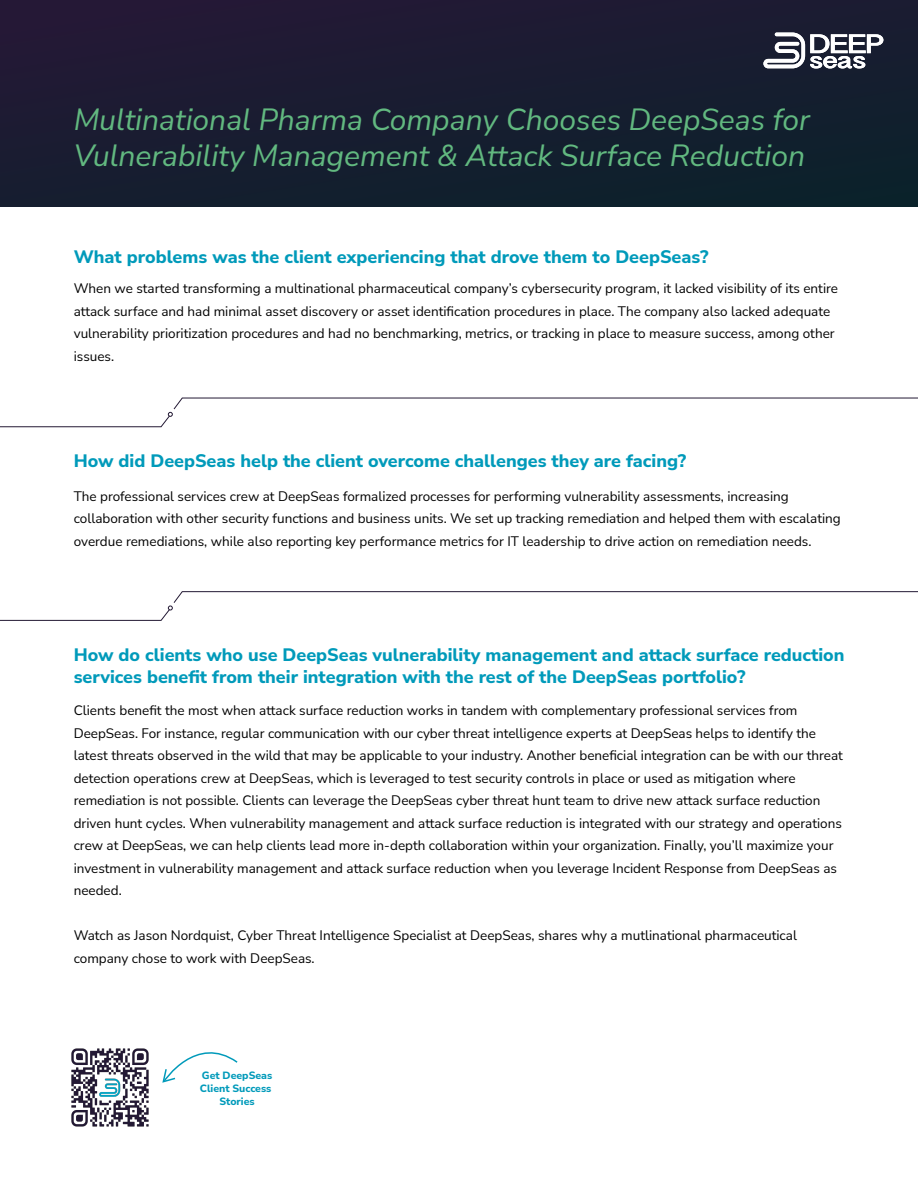
<style>
.page{position:relative;width:918px;height:1188px;background:#fff}
.page>*{position:absolute;margin:0;border:0;box-sizing:border-box;transform-origin:0 0}
.t1{font:italic 30px/36px "Nunito Sans";color:#62b980}
.t2{font:800 18px/21.6px "Nunito Sans";color:#009aba}
.t3{font:13.5px/22.5px "Nunito Sans";color:#000}
.t4{font:800 10.5px/12.6px "Nunito Sans";color:#009aba;text-align:center}
</style>
<div class="page">
<div style="left:0;top:0;width:918px;height:207px;background:#181d31"></div>
<svg style="left:763px;top:33px;width:120px;height:35px"></svg>
<svg style="left:0;top:397px;width:918px;height:31px"></svg>
<svg style="left:0;top:591px;width:918px;height:30px"></svg>
<img style="left:71px;top:1048px;width:78px;height:79px">
<svg style="left:162px;top:1052px;width:76px;height:31px"></svg>
<h1 class="t1" style="left:74px;top:101px;width:738px">Multinational Pharma Company Chooses DeepSeas for<br>Vulnerability Management &amp; Attack Surface Reduction</h1>
<h2 class="t2" style="left:74px;top:245px;width:636px">What problems was the client experiencing that drove them to DeepSeas?</h2>
<p class="t3" style="left:74px;top:277px;width:766px">When we started transforming a multinational pharmaceutical company’s cybersecurity program, it lacked visibility of its entire attack surface and had minimal asset discovery or asset identification procedures in place. The company also lacked adequate vulnerability prioritization procedures and had no benchmarking, metrics, or tracking in place to measure success, among other issues.</p>
<h2 class="t2" style="left:74px;top:450px;width:614px">How did DeepSeas help the client overcome challenges they are facing?</h2>
<p class="t3" style="left:74px;top:484px;width:769px">The professional services crew at DeepSeas formalized processes for performing vulnerability assessments, increasing collaboration with other security functions and business units. We set up tracking remediation and helped them with escalating overdue remediations, while also reporting key performance metrics for IT leadership to drive action on remediation needs.</p>
<h2 class="t2" style="left:74px;top:643px;width:772px">How do clients who use DeepSeas vulnerability management and attack surface reduction services benefit from their integration with the rest of the DeepSeas portfolio?</h2>
<p class="t3" style="left:74px;top:699px;width:771px">Clients benefit the most when attack surface reduction works in tandem with complementary professional services from DeepSeas. For instance, regular communication with our cyber threat intelligence experts at DeepSeas helps to identify the latest threats observed in the wild that may be applicable to your industry. Another beneficial integration can be with our threat detection operations crew at DeepSeas, which is leveraged to test security controls in place or used as mitigation where remediation is not possible. Clients can leverage the DeepSeas cyber threat hunt team to drive new attack surface reduction driven hunt cycles. When vulnerability management and attack surface reduction is integrated with our strategy and operations crew at DeepSeas, we can help clients lead more in-depth collaboration within your organization. Finally, you’ll maximize your investment in vulnerability management and attack surface reduction when you leverage Incident Response from DeepSeas as needed.</p>
<p class="t3" style="left:74px;top:924px;width:725px">Watch as Jason Nordquist, Cyber Threat Intelligence Specialist at DeepSeas, shares why a mutlinational pharmaceutical company chose to work with DeepSeas.</p>
<p class="t4" style="left:200px;top:1069px;width:74px">Get DeepSeas<br>Client Success<br>Stories</p>
</div>
